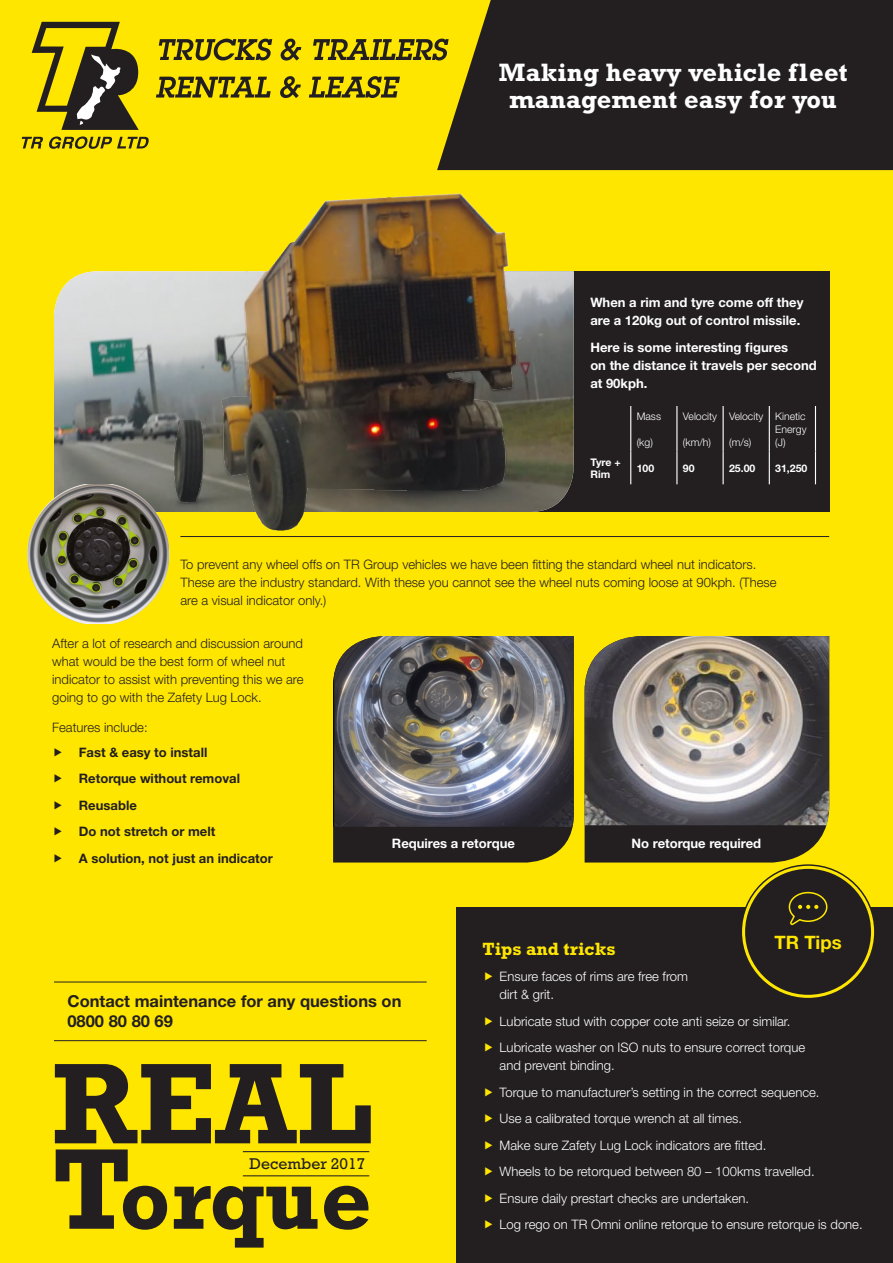
<style>
.page{position:relative;width:893px;height:1263px;background:#ffe601}
.page>*{position:absolute;margin:0;border:0;box-sizing:border-box;transform-origin:0 0}
.t1{font:700 116.7px "Rockwell";color:#231f20}
.t2{font:700 88.95px "Rockwell";color:#231f20}
.t3{font:700 25.5px/27px "Rockwell";letter-spacing:.01em;color:#fff;text-align:center}
.t4{font:700 18.45px "Helvetica Neue LT Std";color:#ffe601}
.t5{font:700 18px "Rockwell";color:#ffe601}
.t6{font:700 16.5px "Helvetica Neue LT Std";color:#231f20}
.t7{font:15.75px "Rockwell";color:#231f20}
.t8{font:300 13.05px/18px "Helvetica Neue LT Std";color:#fff}
.t9{font:300 13.05px/18px "Helvetica Neue LT Std";color:#231f20}
.t10{font:700 13.05px/18px "Helvetica Neue LT Std";color:#fff}
.t11{font:700 13.05px "Helvetica Neue LT Std";color:#231f20}
.t12{font:300 10.5px/12.6px "Helvetica Neue";color:#fff;text-align:justify}
.t13{font:700 10.5px/12.6px "Helvetica Neue";color:#fff}
.s1{font-size:116.7px}
</style>
<div class="page">
<div style="left:482px;top:271px;width:347px;height:241px;background:#231f20"></div>
<div style="left:457px;top:907px;width:436px;height:356px;background:#231f20"></div>
<div style="left:437px;top:0;width:456px;height:170px;background:#231f20"></div>
<svg style="left:22px;top:137px;width:21px;height:11px"></svg>
<svg style="left:49px;top:136px;width:100px;height:13px"></svg>
<svg style="left:159px;top:39px;width:113px;height:22px"></svg>
<svg style="left:313px;top:39px;width:136px;height:22px"></svg>
<svg style="left:309px;top:76px;width:91px;height:22px"></svg>
<svg style="left:280px;top:38px;width:21px;height:23px"></svg>
<svg style="left:156px;top:77px;width:115px;height:21px"></svg>
<svg style="left:280px;top:76px;width:21px;height:22px"></svg>
<svg style="left:32px;top:22px;width:107px;height:108px"></svg>
<hr style="left:243px;top:1151px;width:126px;height:1px;background:#231f20">
<hr style="left:243px;top:1175px;width:126px;height:1px;background:#231f20">
<hr style="left:54px;top:982px;width:373px;height:1px;background:#231f20">
<hr style="left:54px;top:1040px;width:373px;height:1px;background:#231f20">
<svg style="left:741px;top:865px;width:134px;height:133px;fill:#ffe601"></svg>
<div style="left:745px;top:869px;width:126px;height:126px;background:#231f20;border-radius:50%"></div>
<svg style="left:789px;top:892px;width:38px;height:33px"></svg>
<hr style="left:630px;top:406px;width:1px;height:45px;background:#fff">
<hr style="left:676px;top:406px;width:1px;height:45px;background:#fff">
<hr style="left:723px;top:406px;width:1px;height:45px;background:#fff">
<hr style="left:769px;top:406px;width:1px;height:45px;background:#fff">
<hr style="left:815px;top:406px;width:1px;height:45px;background:#fff">
<hr style="left:630px;top:451px;width:1px;height:33px;background:#fff">
<hr style="left:676px;top:451px;width:1px;height:33px;background:#fff">
<hr style="left:723px;top:451px;width:1px;height:33px;background:#fff">
<hr style="left:769px;top:451px;width:1px;height:33px;background:#fff">
<hr style="left:815px;top:451px;width:1px;height:33px;background:#fff">
<img style="left:54px;top:271px;width:520px;height:223px">
<img style="left:118px;top:193px;width:448px;height:338px">
<div style="left:333px;top:827px;width:240px;height:35px;background:#231f20"></div>
<img style="left:333px;top:636px;width:241px;height:191px">
<svg style="left:585px;top:825px;width:242px;height:37px;background:#302a1e"></svg>
<img style="left:585px;top:636px;width:244px;height:189px">
<img style="left:27px;top:484px;width:145px;height:139px">
<hr style="left:180px;top:536px;width:649px;height:1px;background:#231f20">
<p class="t3" style="left:499px;top:59px;width:350px">Making heavy vehicle fleet management easy for you</p>
<p class="t10" style="left:590px;top:293px;width:215px">When a rim and tyre come off they are a 120kg out of control missile.</p>
<p class="t10" style="left:590px;top:338px;width:228px">Here is some interesting figures<br>on the distance it travels per second at 90kph.</p>
<p class="t12" style="left:637px;top:410px;width:26px">Mass</p>
<p class="t12" style="left:637px;top:435px;width:18px">(kg)</p>
<p class="t12" style="left:683px;top:410px;width:36px">Velocity</p>
<p class="t12" style="left:683px;top:435px;width:30px">(km/h)</p>
<p class="t12" style="left:729px;top:410px;width:36px">Velocity</p>
<p class="t12" style="left:729px;top:435px;width:24px">(m/s)</p>
<p class="t12" style="left:775px;top:410px;width:33px">Kinetic Energy (J)</p>
<p class="t13" style="left:591px;top:455px;width:32px">Tyre +<br>Rim</p>
<p class="t13" style="left:637px;top:462px;width:19px">100</p>
<p class="t13" style="left:683px;top:462px;width:13px">90</p>
<p class="t13" style="left:729px;top:462px;width:28px">25.00</p>
<p class="t13" style="left:775px;top:462px;width:34px">31,250</p>
<p class="t9" style="left:180px;top:555px;width:598px">To prevent any wheel offs on TR Group vehicles we have been fitting the standard wheel nut indicators.<br>These are the industry standard. With these you cannot see the wheel nuts coming loose at 90kph. (These are a visual indicator only.)</p>
<p class="t9" style="left:52px;top:634px;width:253px">After a lot of research and discussion around what would be the best form of wheel nut indicator to assist with preventing this we are going to go with the Zafety Lug Lock.</p>
<p class="t9" style="left:52px;top:718px;width:97px">Features include:</p>
<p class="t11" style="left:79px;top:744px;width:130px">Fast &amp; easy to install</p>
<p class="t11" style="left:79px;top:771px;width:163px">Retorque without removal</p>
<p class="t11" style="left:79px;top:797px;width:59px">Reusable</p>
<p class="t11" style="left:79px;top:824px;width:138px">Do not stretch or melt</p>
<p class="t11" style="left:79px;top:850px;width:196px">A solution, not just an indicator</p>
<p class="t10" style="left:392px;top:834px;width:125px">Requires a retorque</p>
<p class="t10" style="left:632px;top:834px;width:131px">No retorque required</p>
<p class="t6" style="left:67px;top:991px;width:335px">Contact maintenance for any questions on</p>
<p class="t6" style="left:67px;top:1011px;width:107px">0800 80 80 69</p>
<p class="t1" style="left:52px;top:1035px;width:321px">REAL</p>
<p class="t7" style="left:249px;top:1154px;width:117px">December 2017</p>
<p class="t2" style="left:52px;top:1146px;width:321px"><span class="s1">T</span>orque</p>
<p class="t4" style="left:774px;top:931px;width:69px">TR Tips</p>
<p class="t5" style="left:483px;top:938px;width:134px">Tips and tricks</p>
<p class="t8" style="left:500px;top:967px;width:190px">Ensure faces of rims are free from dirt &amp; grit.</p>
<p class="t8" style="left:500px;top:1012px;width:292px">Lubricate stud with copper cote anti seize or similar.</p>
<p class="t8" style="left:500px;top:1038px;width:307px">Lubricate washer on ISO nuts to ensure correct torque and prevent binding.</p>
<p class="t8" style="left:500px;top:1083px;width:321px">Torque to manufacturer’s setting in the correct sequence.</p>
<p class="t8" style="left:500px;top:1109px;width:244px">Use a calibrated torque wrench at all times.</p>
<p class="t8" style="left:500px;top:1136px;width:268px">Make sure Zafety Lug Lock indicators are fitted.</p>
<p class="t8" style="left:500px;top:1162px;width:317px">Wheels to be retorqued between 80 – 100kms travelled.</p>
<p class="t8" style="left:500px;top:1189px;width:251px">Ensure daily prestart checks are undertaken.</p>
<p class="t8" style="left:500px;top:1215px;width:365px">Log rego on TR Omni online retorque to ensure retorque is done.</p>
</div>
